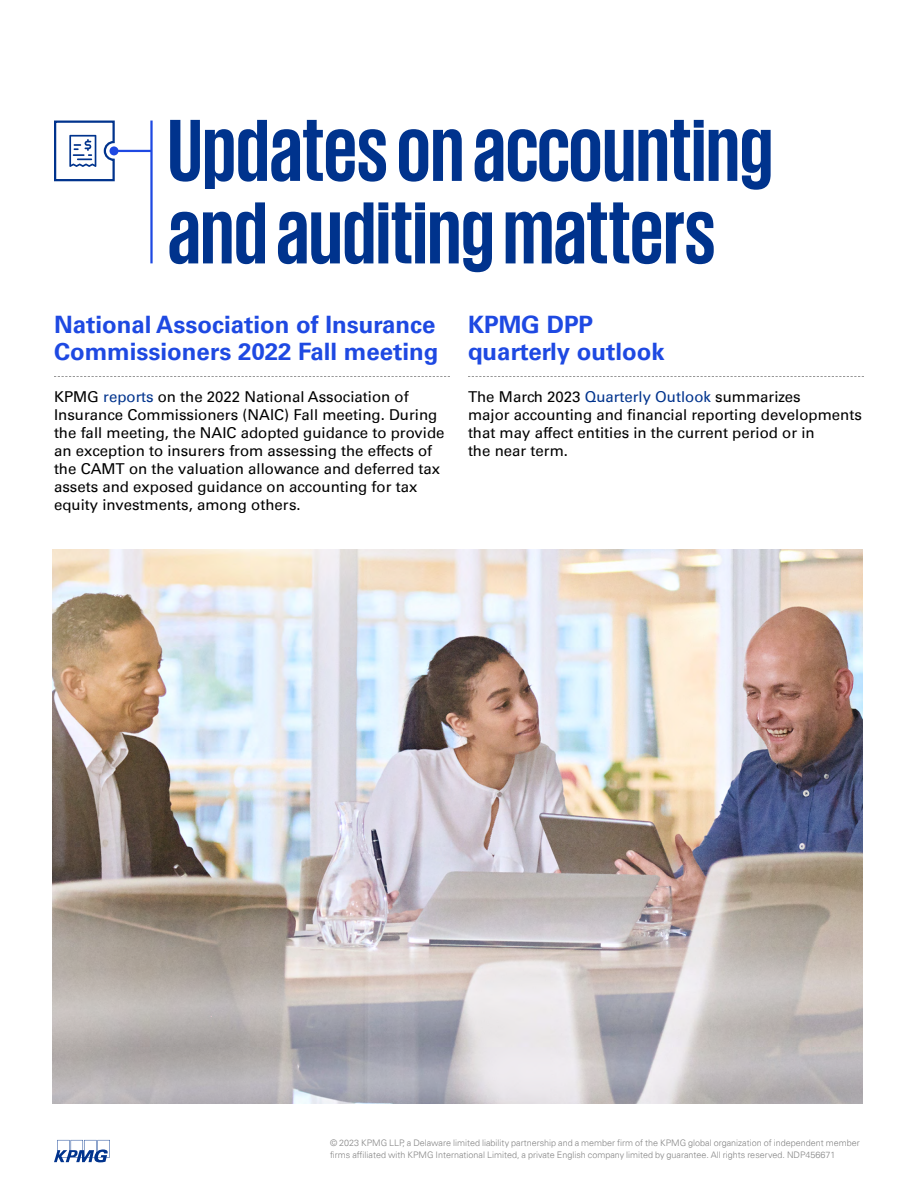
<style>
.page{position:relative;width:918px;height:1188px;background:#fff}
.page>*{position:absolute;margin:0;border:0;box-sizing:border-box;transform-origin:0 0}
.t1{font:700 90px/82.5px "KPMG";color:#00338d}
.t2{font:700 24px/27px "Univers 65";color:#1e49e2}
.t3{font:15px/18px "Univers 55 Roman";color:#000}
.t4{font:300 9px/12px "Univers 45";color:#858585}
.s1{color:#00338d}
</style>
<div class="page">
<svg style="left:54px;top:120px;width:62px;height:62px"></svg>
<div style="left:110px;top:146px;width:8px;height:9px;background:#1e49e2;border-radius:50%"></div>
<hr style="left:150px;top:121px;width:3px;height:142px;background:#1e49e2">
<hr style="left:114px;top:150px;width:38px;height:2px;background:#1e49e2">
<svg style="left:54px;top:376px;width:396px;height:1px"></svg>
<svg style="left:468px;top:376px;width:396px;height:1px"></svg>
<img style="left:52px;top:549px;width:810px;height:555px">
<svg style="left:54px;top:1140px;width:56px;height:22px"></svg>
<h1 class="t1" style="left:168px;top:106px;width:607px">Updates on accounting and auditing matters</h1>
<h2 class="t2" style="left:54px;top:311px;width:386px">National Association of Insurance<br>Commissioners 2022 Fall meeting</h2>
<p class="t3" style="left:54px;top:387px;width:392px">KPMG <span class="s1">reports</span> on the 2022 National Association of Insurance Commissioners (NAIC) Fall meeting. During the fall meeting, the NAIC adopted guidance to provide an exception to insurers from assessing the effects of the CAMT on the valuation allowance and deferred tax assets and exposed guidance on accounting for tax equity investments, among others.</p>
<h2 class="t2" style="left:468px;top:311px;width:198px">KPMG DPP quarterly outlook</h2>
<p class="t3" style="left:468px;top:387px;width:395px">The March 2023 <span class="s1">Quarterly Outlook</span> summarizes<br>major accounting and financial reporting developments that may affect entities in the current period or in<br>the near term.</p>
<p class="t4" style="left:330px;top:1137px;width:531px">© 2023 KPMG LLP, a Delaware limited liability partnership and a member firm of the KPMG global organization of independent member firms affiliated with KPMG International Limited, a private English company limited by guarantee. All rights reserved. NDP456671</p>
</div>
